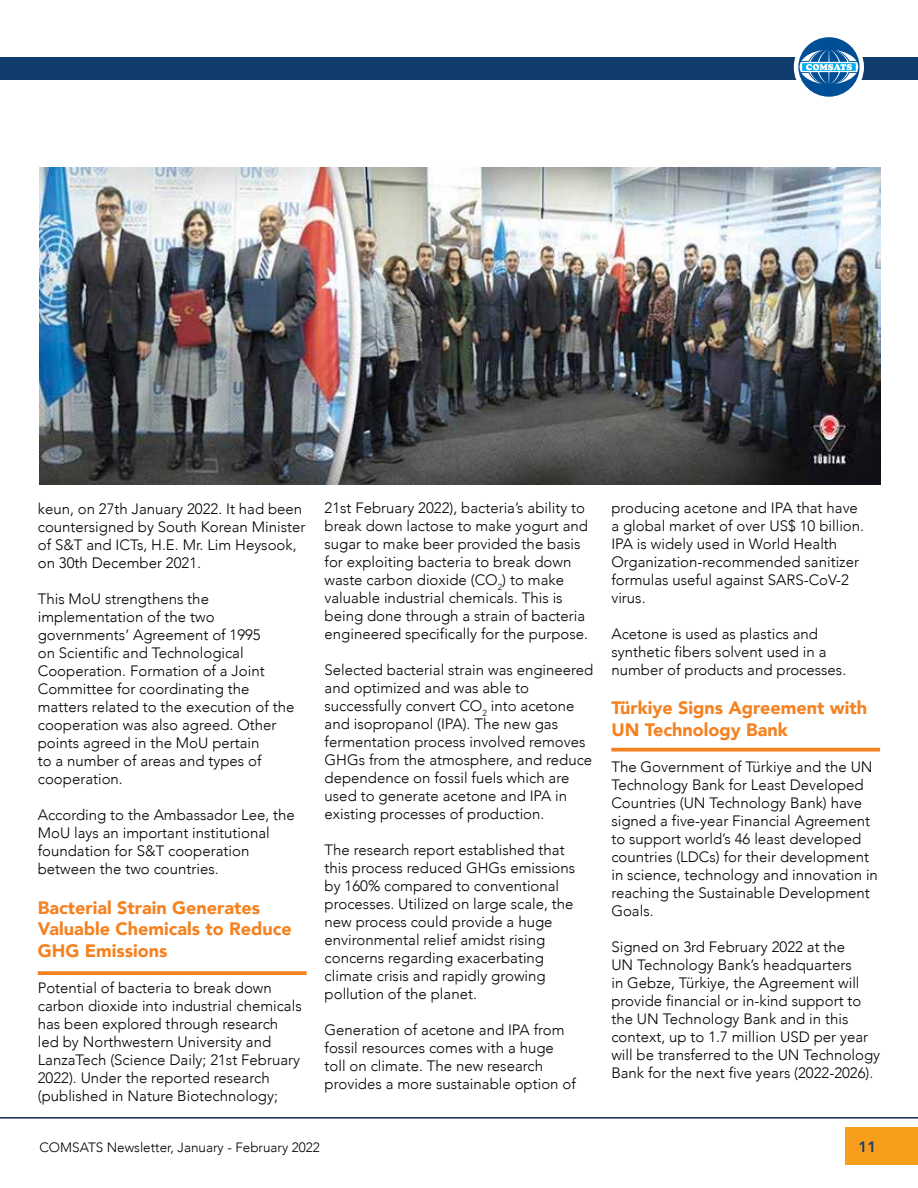
<style>
.page{position:relative;width:918px;height:1188px;background:#fff}
.page>*{position:absolute;margin:0;border:0;box-sizing:border-box;transform-origin:0 0}
.t1{font:900 18px/21.6px "Avenir";color:#f58220}
.t2{font:300 15px/18px "Avenir";color:#000}
.t3{font:800 15px "Avenir";color:#0f3c6c}
.t4{font:300 13.5px "Avenir";color:#000}
</style>
<div class="page">
<div style="left:0;top:0;width:918px;height:80px;background:#0f3c6c"></div>
<div style="left:0;top:0;width:918px;height:57px;background:#fff"></div>
<div style="left:794px;top:32px;width:70px;height:70px;background:#fff;border-radius:50%"></div>
<svg style="left:798px;top:37px;width:62px;height:60px"></svg>
<div style="left:845px;top:1127px;width:73px;height:38px;background:#f99d1c"></div>
<hr style="left:0;top:1117px;width:918px;height:2px;background:#102b4e">
<img style="left:39px;top:167px;width:841px;height:317px">
<svg style="left:38px;top:971px;width:269px;height:4px"></svg>
<svg style="left:611px;top:748px;width:269px;height:4px"></svg>
<p class="t2" style="left:38px;top:500px;width:269px">keun, on 27th January 2022. It had been countersigned by South Korean Minister of S&amp;T and ICTs, H.E. Mr. Lim Heysook, on 30th December 2021.</p>
<p class="t2" style="left:38px;top:590px;width:258px">This MoU strengthens the implementation of the two governments’ Agreement of 1995<br>on Scientific and Technological<br>Cooperation. Formation of a Joint<br>Committee for coordinating the matters related to the execution of the cooperation was also agreed. Other points agreed in the MoU pertain<br>to a number of areas and types of cooperation.</p>
<p class="t2" style="left:38px;top:806px;width:259px">According to the Ambassador Lee, the MoU lays an important institutional foundation for S&amp;T cooperation between the two countries.</p>
<p class="t1" style="left:38px;top:896px;width:256px">Bacterial Strain Generates<br>Valuable Chemicals to Reduce<br>GHG Emissions</p>
<p class="t2" style="left:38px;top:979px;width:265px">Potential of bacteria to break down carbon dioxide into industrial chemicals has been explored through research led by Northwestern University and LanzaTech (Science Daily; 21st February 2022). Under the reported research (published in Nature Biotechnology;</p>
<p class="t2" style="left:325px;top:498px;width:265px">21st February 2022), bacteria’s ability to break down lactose to make yogurt and sugar to make beer provided the basis for exploiting bacteria to break down waste carbon dioxide (CO<sub>2</sub>) to make valuable industrial chemicals. This is being done through a strain of bacteria engineered specifically for the purpose.</p>
<p class="t2" style="left:325px;top:660px;width:270px">Selected bacterial strain was engineered and optimized and was able to successfully convert CO<sub>2</sub> into acetone and isopropanol (IPA). The new gas fermentation process involved removes GHGs from the atmosphere, and reduce dependence on fossil fuels which are used to generate acetone and IPA in existing processes of production.</p>
<p class="t2" style="left:325px;top:840px;width:252px">The research report established that this process reduced GHGs emissions by 160% compared to conventional processes. Utilized on large scale, the new process could provide a huge environmental relief amidst rising concerns regarding exacerbating climate crisis and rapidly growing pollution of the planet.</p>
<p class="t2" style="left:325px;top:1020px;width:253px">Generation of acetone and IPA from fossil resources comes with a huge toll on climate. The new research provides a more sustainable option of</p>
<p class="t2" style="left:611px;top:498px;width:254px">producing acetone and IPA that have a global market of over US$ 10 billion.<br>IPA is widely used in World Health<br>Organization-recommended sanitizer formulas useful against SARS-CoV-2 virus.</p>
<p class="t2" style="left:611px;top:624px;width:236px">Acetone is used as plastics and synthetic fibers solvent used in a number of products and processes.</p>
<p class="t1" style="left:611px;top:697px;width:257px">Türkiye Signs Agreement with<br>UN Technology Bank</p>
<p class="t2" style="left:611px;top:758px;width:268px">The Government of Türkiye and the UN Technology Bank for Least Developed Countries (UN Technology Bank) have signed a five-year Financial Agreement to support world’s 46 least developed countries (LDCs) for their development in science, technology and innovation in reaching the Sustainable Development Goals.</p>
<p class="t2" style="left:611px;top:938px;width:270px">Signed on 3rd February 2022 at the<br>UN Technology Bank’s headquarters<br>in Gebze, Türkiye, the Agreement will provide financial or in-kind support to the UN Technology Bank and in this context, up to 1.7 million USD per year will be transferred to the UN Technology Bank for the next five years (2022-2026).</p>
<p class="t4" style="left:39px;top:1140px;width:282px">COMSATS Newsletter, January - February 2022</p>
<p class="t3" style="left:859px;top:1133px;width:19px">11</p>
</div>
